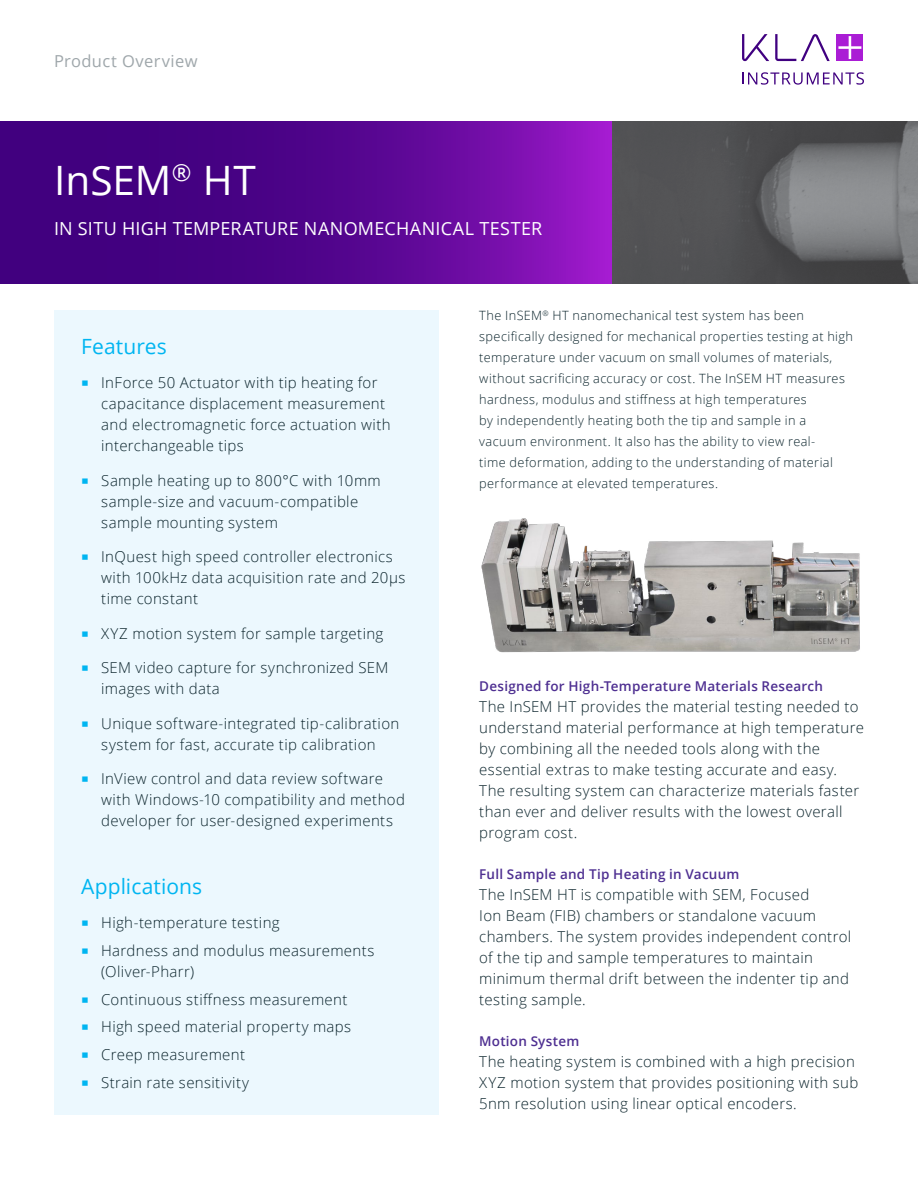
<style>
.page{position:relative;width:918px;height:1188px;background:#fff}
.page>*{position:absolute;margin:0;border:0;box-sizing:border-box;transform-origin:0 0}
.t1{font:40.5px "Open Sans";color:#fff}
.t2{font:21px "Open Sans";letter-spacing:.005em;color:#00b5f1}
.t3{font:18px "Open Sans";letter-spacing:.015em;color:#fff}
.t4{font:16.5px "Open Sans";letter-spacing:.02em;color:#9fa7ab}
.t5{font:300 15px/21px "Open Sans";letter-spacing:.025em;color:#0b242c}
.t6{font:600 13.5px "Open Sans";letter-spacing:.015em;color:#4e2f91}
.t7{font:300 12.75px/21px "Open Sans";letter-spacing:.03em;color:#0b242c}
.s1{font-family:"Calibri";font-weight:700;font-size:24px;color:#00b5f1}
</style>
<div class="page">
<img style="left:612px;top:122px;width:306px;height:162px">
<svg style="left:0;top:122px;width:612px;height:162px;background:#590693"></svg>
<svg style="left:775px;top:34px;width:55px;height:27px"></svg>
<svg style="left:742px;top:34px;width:27px;height:27px"></svg>
<div style="left:836px;top:34px;width:27px;height:27px;background:#aa1dd5"></div>
<svg style="left:838px;top:36px;width:23px;height:23px"></svg>
<svg style="left:742px;top:72px;width:122px;height:13px"></svg>
<div style="left:54px;top:310px;width:385px;height:805px;background:#ecf8fe"></div>
<img style="left:481px;top:518px;width:379px;height:135px">
<p class="t4" style="left:54px;top:49px;width:145px">Product Overview</p>
<h1 class="t1" style="left:54px;top:153px;width:203px">InSEM<sup>®</sup> HT</h1>
<p class="t3" style="left:54px;top:217px;width:490px">IN SITU HIGH TEMPERATURE NANOMECHANICAL TESTER</p>
<h2 class="t2" style="left:81px;top:332px;width:87px">Features</h2>
<p class="t5" style="left:101px;top:372px;width:291px;text-indent:-20px"><span class="s1">▪</span> InForce 50 Actuator with tip heating for capacitance displacement measurement and electromagnetic force actuation with interchangeable tips</p>
<p class="t5" style="left:101px;top:469px;width:281px;text-indent:-20px"><span class="s1">▪</span> Sample heating up to 800°C with 10mm sample-size and vacuum-compatible sample mounting system</p>
<p class="t5" style="left:101px;top:546px;width:306px;text-indent:-20px"><span class="s1">▪</span> InQuest high speed controller electronics with 100kHz data acquisition rate and 20µs time constant</p>
<p class="t5" style="left:81px;top:622px;width:304px"><span class="s1">▪</span> XYZ motion system for sample targeting</p>
<p class="t5" style="left:101px;top:657px;width:289px;text-indent:-20px"><span class="s1">▪</span> SEM video capture for synchronized SEM images with data</p>
<p class="t5" style="left:81px;top:712px;width:320px;text-align:center"><span class="s1">▪</span> Unique software-integrated tip-calibration system for fast, accurate tip calibration</p>
<p class="t5" style="left:101px;top:768px;width:305px;text-indent:-20px"><span class="s1">▪</span> InView control and data review software with Windows-10 compatibility and method developer for user-designed experiments</p>
<h2 class="t2" style="left:81px;top:872px;width:123px">Applications</h2>
<p class="t5" style="left:81px;top:912px;width:200px"><span class="s1">▪</span> High-temperature testing</p>
<p class="t5" style="left:101px;top:939px;width:275px;text-indent:-20px"><span class="s1">▪</span> Hardness and modulus measurements (Oliver-Pharr)</p>
<p class="t5" style="left:81px;top:988px;width:268px"><span class="s1">▪</span> Continuous stiffness measurement</p>
<p class="t5" style="left:81px;top:1016px;width:272px"><span class="s1">▪</span> High speed material property maps</p>
<p class="t5" style="left:81px;top:1044px;width:166px"><span class="s1">▪</span> Creep measurement</p>
<p class="t5" style="left:81px;top:1071px;width:170px"><span class="s1">▪</span> Strain rate sensitivity</p>
<p class="t7" style="left:479px;top:305px;width:375px">The InSEM<sup>®</sup> HT nanomechanical test system has been specifically designed for mechanical properties testing at high temperature under vacuum on small volumes of materials, without sacrificing accuracy or cost. The InSEM HT measures hardness, modulus and stiffness at high temperatures<br>by independently heating both the tip and sample in a vacuum environment. It also has the ability to view real-<br>time deformation, adding to the understanding of material performance at elevated temperatures.</p>
<p class="t6" style="left:479px;top:677px;width:345px">Designed for High-Temperature Materials Research</p>
<p class="t5" style="left:479px;top:695px;width:386px">The InSEM HT provides the material testing needed to understand material performance at high temperature by combining all the needed tools along with the essential extras to make testing accurate and easy.<br>The resulting system can characterize materials faster than ever and deliver results with the lowest overall program cost.</p>
<p class="t6" style="left:479px;top:865px;width:262px">Full Sample and Tip Heating in Vacuum</p>
<p class="t5" style="left:479px;top:884px;width:374px">The InSEM HT is compatible with SEM, Focused<br>Ion Beam (FIB) chambers or standalone vacuum chambers. The system provides independent control of the tip and sample temperatures to maintain minimum thermal drift between the indenter tip and testing sample.</p>
<p class="t6" style="left:479px;top:1032px;width:102px">Motion System</p>
<p class="t5" style="left:479px;top:1051px;width:381px">The heating system is combined with a high precision<br>XYZ motion system that provides positioning with sub<br>5nm resolution using linear optical encoders.</p>
</div>
